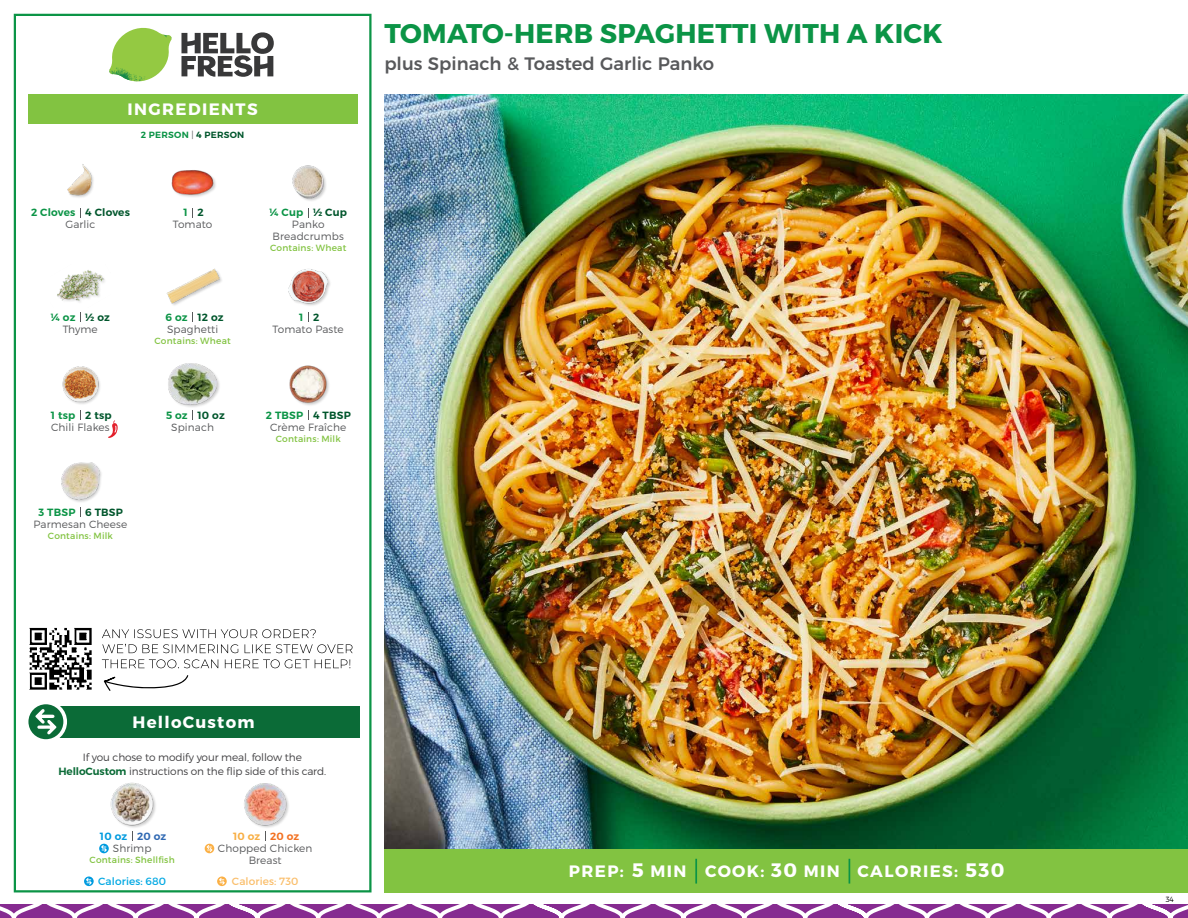
<style>
.page{position:relative;width:1188px;height:918px;background:#fff}
.page>*{position:absolute;margin:0;border:0;box-sizing:border-box;transform-origin:0 0}
.t1{font:700 27px "Montserrat";letter-spacing:.01em;color:#0b9446}
.t2{font:500 18px "Montserrat";color:#58595b}
.t3{font:700 16.5px "Montserrat";letter-spacing:.085em;color:#fff}
.t4{font:300 10.5px/12px "Montserrat";letter-spacing:.01em;color:#58595b;text-align:center}
.t5{font:300 10.5px/13.5px "Montserrat";letter-spacing:-.01em;color:#414042;text-align:center}
.t6{font:600 10.5px "Montserrat";letter-spacing:.02em;color:#00562c}
.t7{font:600 10.5px "Montserrat";letter-spacing:.02em;color:#0b9446}
.t8{font:10.5px "Montserrat";letter-spacing:.01em;color:#00a8e3}
.t9{font:10.5px "Montserrat";letter-spacing:.01em;color:#fabe6b}
.t10{font:600 10.5px "Montserrat";letter-spacing:.02em;color:#009bdf}
.t11{font:600 10.5px "Montserrat";letter-spacing:.02em;color:#f8af45}
.t12{font:9px "Montserrat";letter-spacing:.025em;color:#82c341}
.t13{font:600 9px "Montserrat";letter-spacing:.03em;color:#0b9446}
.t14{font:300 7.5px "Montserrat";color:#000}
.s1{font-weight:300;color:#58595b}
.s2{color:#00562c}
.s3{font-weight:600;color:#0b6b37}
.s4{color:#3069b3}
.s5{color:#f37121}
.s6{font-size:19.5px}
</style>
<div class="page">
<svg style="left:0;top:904px;width:1188px;height:14px"></svg>
<div style="left:384px;top:849px;width:804px;height:43px;background:#82c341"></div>
<svg style="left:181px;top:32px;width:93px;height:45px"></svg>
<svg style="left:114px;top:28px;width:55px;height:36px"></svg>
<img style="left:143px;top:28px;width:29px;height:24px">
<img style="left:112px;top:48px;width:54px;height:10px">
<img style="left:109px;top:52px;width:55px;height:30px">
<img style="left:142px;top:58px;width:24px;height:23px">
<div style="left:28px;top:94px;width:330px;height:30px;background:#82c341"></div>
<div style="left:14px;top:14px;width:358px;height:878px;border:2px solid #0b9446"></div>
<img style="left:384px;top:94px;width:804px;height:755px">
<img style="left:166px;top:268px;width:56px;height:37px">
<img style="left:288px;top:269px;width:42px;height:37px">
<img style="left:171px;top:170px;width:45px;height:27px">
<img style="left:292px;top:165px;width:34px;height:36px">
<img style="left:57px;top:270px;width:48px;height:32px">
<img style="left:67px;top:164px;width:27px;height:34px">
<div style="left:169px;top:364px;width:51px;height:45px;background:#000;opacity:.2"></div>
<img style="left:168px;top:363px;width:52px;height:43px">
<img style="left:289px;top:365px;width:40px;height:41px">
<img style="left:62px;top:366px;width:38px;height:38px">
<img style="left:61px;top:462px;width:41px;height:40px">
<svg style="left:108px;top:420px;width:10px;height:18px"></svg>
<div style="left:33px;top:706px;width:327px;height:31px;background:#0b6b37"></div>
<div style="left:25px;top:701px;width:42px;height:42px;background:#fff;border-radius:50%"></div>
<div style="left:28px;top:704px;width:35px;height:35px;background:#0a6b37;border-radius:50%"></div>
<svg style="left:35px;top:709px;width:22px;height:26px"></svg>
<div style="left:111px;top:783px;width:46px;height:46px;background:#000;opacity:.2"></div>
<img style="left:110px;top:783px;width:47px;height:43px">
<svg style="left:99px;top:844px;width:10px;height:9px"></svg>
<svg style="left:101px;top:845px;width:6px;height:7px"></svg>
<svg style="left:84px;top:877px;width:10px;height:9px"></svg>
<svg style="left:86px;top:878px;width:6px;height:7px"></svg>
<div style="left:244px;top:784px;width:46px;height:45px;background:#000;opacity:.2"></div>
<img style="left:244px;top:783px;width:46px;height:43px">
<hr style="left:695px;top:859px;width:2px;height:25px;background:#0b9446">
<svg style="left:849px;top:859px;width:1px;height:25px"></svg>
<img style="left:29px;top:627px;width:63px;height:63px">
<svg style="left:104px;top:675px;width:84px;height:16px"></svg>
<svg style="left:102px;top:659px;width:248px;height:9px"></svg>
<svg style="left:102px;top:644px;width:251px;height:9px"></svg>
<svg style="left:102px;top:629px;width:214px;height:9px"></svg>
<svg style="left:205px;top:844px;width:9px;height:9px"></svg>
<svg style="left:207px;top:845px;width:5px;height:7px"></svg>
<svg style="left:217px;top:877px;width:10px;height:9px"></svg>
<svg style="left:219px;top:878px;width:6px;height:7px"></svg>
<h3 class="t3" style="left:128px;top:99px;width:132px">INGREDIENTS</h3>
<p class="t13" style="left:141px;top:129px;width:105px">2 PERSON <span class="s1">|</span> <span class="s2">4 PERSON</span></p>
<p class="t7" style="left:31px;top:206px;width:46px">2 Cloves</p>
<p class="t6" style="left:85px;top:206px;width:46px">4 Cloves</p>
<p class="t6" style="left:198px;top:206px;width:8px">2</p>
<p class="t6" style="left:313px;top:206px;width:36px">½ Cup</p>
<p class="t7" style="left:184px;top:206px;width:6px">1</p>
<p class="t7" style="left:270px;top:206px;width:35px">¼ Cup</p>
<p class="t4" style="left:65px;top:218px;width:32px">Garlic</p>
<p class="t4" style="left:173px;top:218px;width:41px">Tomato</p>
<p class="t4" style="left:273px;top:218px;width:73px">Panko<br>Breadcrumbs</p>
<p class="t12" style="left:270px;top:242px;width:78px">Contains: Wheat</p>
<p class="t7" style="left:51px;top:310px;width:26px">¼ oz</p>
<p class="t6" style="left:85px;top:310px;width:26px">½ oz</p>
<p class="t7" style="left:166px;top:310px;width:24px">6 oz</p>
<p class="t7" style="left:299px;top:310px;width:6px">1</p>
<p class="t6" style="left:198px;top:310px;width:28px">12 oz</p>
<p class="t6" style="left:313px;top:310px;width:8px">2</p>
<p class="t4" style="left:63px;top:323px;width:36px">Thyme</p>
<p class="t4" style="left:167px;top:323px;width:53px">Spaghetti</p>
<p class="t12" style="left:155px;top:335px;width:78px">Contains: Wheat</p>
<p class="t4" style="left:273px;top:323px;width:73px">Tomato Paste</p>
<p class="t7" style="left:51px;top:409px;width:26px">1 tsp</p>
<p class="t6" style="left:85px;top:409px;width:28px">2 tsp</p>
<p class="t7" style="left:166px;top:409px;width:23px">5 oz</p>
<p class="t7" style="left:266px;top:409px;width:39px">2 TBSP</p>
<p class="t6" style="left:198px;top:409px;width:29px">10 oz</p>
<p class="t6" style="left:313px;top:409px;width:39px">4 TBSP</p>
<p class="t4" style="left:51px;top:421px;width:60px">Chili Flakes</p>
<p class="t4" style="left:171px;top:421px;width:44px">Spinach</p>
<p class="t4" style="left:270px;top:421px;width:78px">Crème Fraîche</p>
<p class="t12" style="left:276px;top:433px;width:67px">Contains: Milk</p>
<p class="t7" style="left:39px;top:506px;width:38px">3 TBSP</p>
<p class="t6" style="left:85px;top:506px;width:39px">6 TBSP</p>
<p class="t4" style="left:33px;top:518px;width:95px">Parmesan Cheese</p>
<p class="t12" style="left:48px;top:530px;width:67px">Contains: Milk</p>
<h1 class="t1" style="left:385px;top:17px;width:560px">TOMATO-HERB SPAGHETTI WITH A KICK</h1>
<h2 class="t2" style="left:384px;top:49px;width:331px">plus Spinach &amp; Toasted Garlic Panko</h2>
<h3 class="t3" style="left:133px;top:712px;width:123px">HelloCustom</h3>
<p class="t5" style="left:58px;top:750px;width:269px">If you chose to modify your meal, follow the<br><span class="s3">HelloCustom</span> instructions on the flip side of this card.</p>
<p class="t10" style="left:100px;top:829px;width:68px">10 oz <span class="s4">20 oz</span></p>
<p class="t4" style="left:113px;top:842px;width:40px">Shrimp</p>
<p class="t12" style="left:90px;top:854px;width:87px">Contains: Shellfish</p>
<p class="t8" style="left:98px;top:875px;width:69px">Calories: 680</p>
<p class="t11" style="left:233px;top:830px;width:68px">10 oz <span class="s5">20 oz</span></p>
<p class="t4" style="left:218px;top:842px;width:96px">Chopped Chicken<br>Breast</p>
<p class="t9" style="left:232px;top:874px;width:68px">Calories: 730</p>
<h3 class="t3" style="left:569px;top:861px;width:437px">PREP: <span class="s6">5</span> MIN COOK: <span class="s6">30</span> MIN CALORIES: <span class="s6">530</span></h3>
<p class="t14" style="left:1166px;top:895px;width:10px">34</p>
</div>
